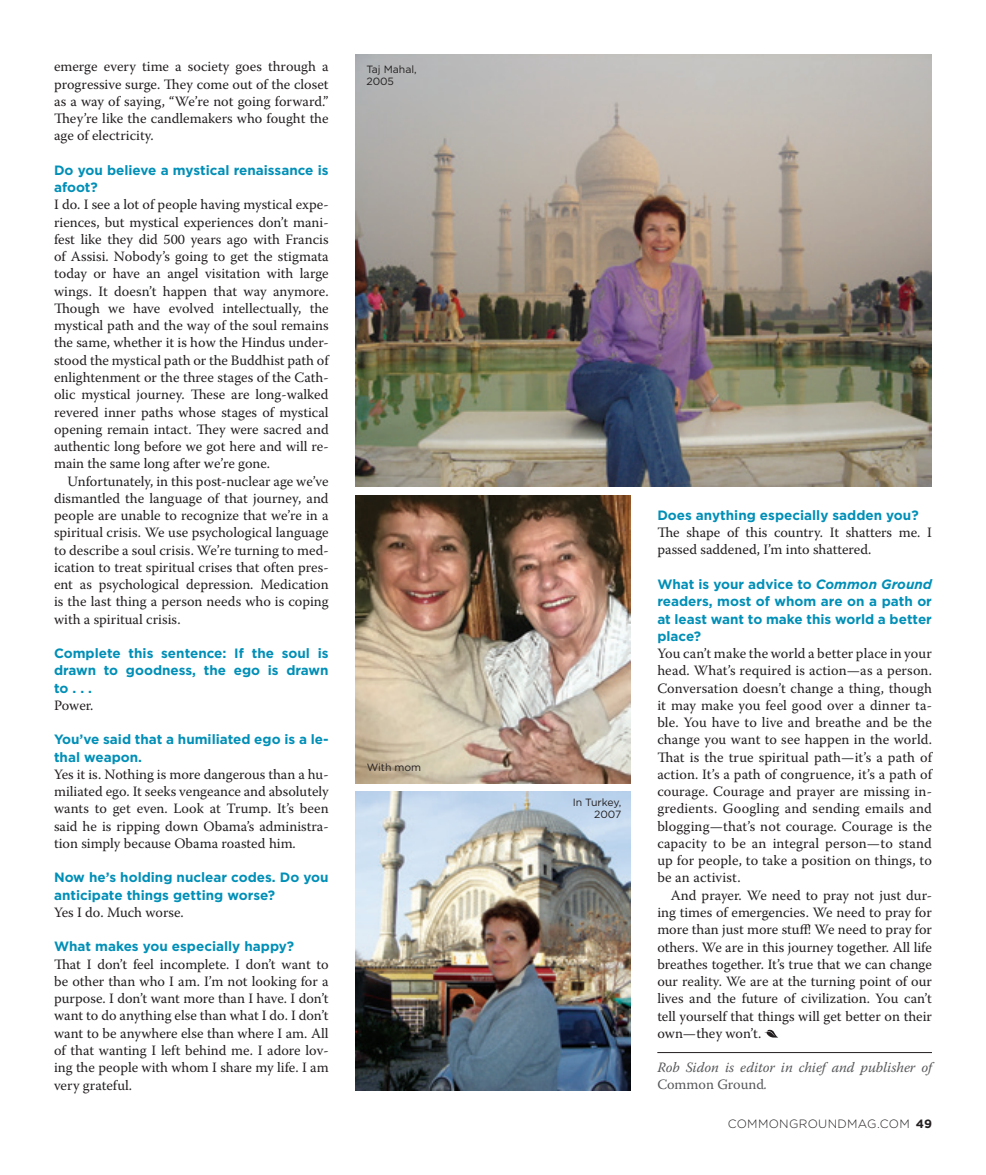
<style>
.page{position:relative;width:986px;height:1175px;background:#fff}
.page>*{position:absolute;margin:0;border:0;box-sizing:border-box;transform-origin:0 0}
.t1{font:14.25px/17.2px "Warnock Pro";color:#231f20;text-align:justify}
.t2{font:italic 14.25px/17.2px "Warnock Pro";color:#57585a}
.t3{font:700 13.5px/17.2px "Gotham";color:#008fb7}
.t4{font:300 12px "Gotham";letter-spacing:.025em;color:#231f20}
.t5{font:10.5px/12px "Gotham";letter-spacing:-.005em;color:#231f20}
.s1{font-style:italic}
.s2{font-style:normal}
.s3{font-weight:700}
</style>
<div class="page">
<hr style="left:657px;top:1052px;width:275px;height:1px;background:#231f20">
<svg style="left:764px;top:1029px;width:14px;height:9px"></svg>
<img style="left:356px;top:495px;width:274px;height:288px">
<img style="left:356px;top:791px;width:274px;height:299px">
<img style="left:356px;top:54px;width:576px;height:432px">
<p class="t1" style="left:54px;top:58px;width:276px">emerge every time a society goes through a progressive surge. They come out of the closet as a way of saying, “We’re not going forward.” They’re like the candlemakers who fought the age of electricity.</p>
<p class="t3" style="left:54px;top:161px;width:276px">Do you believe a mystical renaissance is afoot?</p>
<p class="t1" style="left:54px;top:196px;width:276px">I do. I see a lot of people having mystical expe&shy;riences, but mystical experiences don’t mani&shy;fest like they did 500 years ago with Francis of Assisi. Nobody’s going to get the stigmata today or have an angel visitation with large wings. It doesn’t happen that way anymore.<br>Though we have evolved intellectually, the mystical path and the way of the soul remains the same, whether it is how the Hindus under&shy;stood the mystical path or the Buddhist path of enlightenment or the three stages of the Cath&shy;olic mystical journey. These are long-walked revered inner paths whose stages of mystical opening remain intact. They were sacred and authentic long before we got here and will re&shy;main the same long after we’re gone.</p>
<p class="t1" style="left:54px;top:472px;width:276px;text-indent:13px">Unfortunately, in this post-nuclear age we’ve dismantled the language of that journey, and people are unable to recognize that we’re in a spiritual crisis. We use psychological language to describe a soul crisis. We’re turning to med&shy;ication to treat spiritual crises that often pres&shy;ent as psychological depression. Medication is the last thing a person needs who is coping with a spiritual crisis.</p>
<p class="t3" style="left:54px;top:644px;width:276px;text-align:justify">Complete this sentence: If the soul is drawn to goodness, the ego is drawn to...</p>
<p class="t1" style="left:54px;top:696px;width:41px">Power.</p>
<p class="t3" style="left:54px;top:730px;width:276px">You’ve said that a humiliated ego is a le&shy;thal weapon.</p>
<p class="t1" style="left:54px;top:765px;width:276px">Yes it is. Nothing is more dangerous than a hu&shy;miliated ego. It seeks vengeance and absolutely wants to get even. Look at Trump. It’s been said he is ripping down Obama’s administra&shy;tion simply because Obama roasted him.</p>
<p class="t3" style="left:54px;top:868px;width:276px">Now he’s holding nuclear codes. Do you anticipate things getting worse?</p>
<p class="t1" style="left:54px;top:903px;width:131px">Yes I do. Much worse.</p>
<p class="t3" style="left:54px;top:937px;width:241px">What makes you especially happy?</p>
<p class="t1" style="left:54px;top:955px;width:276px">That I don’t feel incomplete. I don’t want to be other than who I am. I’m not looking for a purpose. I don’t want more than I have. I don’t want to do anything else than what I do. I don’t want to be anywhere else than where I am. All of that wanting I left behind me. I adore lov&shy;ing the people with whom I share my life. I am very grateful.</p>
<p class="t5" style="left:366px;top:63px;width:52px">Taj Mahal,<br>2005</p>
<p class="t5" style="left:366px;top:761px;width:56px">With mom</p>
<p class="t5" style="left:572px;top:795px;width:50px;text-align:right">In Turkey,<br>2007</p>
<p class="t3" style="left:657px;top:506px;width:263px">Does anything especially sadden you?</p>
<p class="t1" style="left:657px;top:523px;width:276px">The shape of this country. It shatters me. I passed saddened, I’m into shattered.</p>
<p class="t3" style="left:657px;top:575px;width:276px;text-align:justify">What is your advice to <span class="s1">Common Ground </span>readers, most of whom are on a path or at least want to make this world a better place?</p>
<p class="t1" style="left:657px;top:644px;width:276px">You can’t make the world a better place in your head. What’s required is action—as a person.<br>Conversation doesn’t change a thing, though it may make you feel good over a dinner ta&shy;ble. You have to live and breathe and be the change you want to see happen in the world.<br>That is the true spiritual path—it’s a path of action. It’s a path of congruence, it’s a path of courage. Courage and prayer are missing in&shy;gredients. Googling and sending emails and blogging—that’s not courage. Courage is the capacity to be an integral person—to stand up for people, to take a position on things, to be an activist.</p>
<p class="t1" style="left:657px;top:886px;width:276px;text-indent:13px">And prayer. We need to pray not just dur&shy;ing times of emergencies. We need to pray for more than just more stuff! We need to pray for others. We are in this journey together. All life breathes together. It’s true that we can change our reality. We are at the turning point of our lives and the future of civilization. You can’t tell yourself that things will get better on their own—they won’t.</p>
<p class="t2" style="left:657px;top:1058px;width:276px">Rob Sidon is editor in chief and publisher of<br><span class="s2">Common Ground</span>.</p>
<p class="t4" style="left:727px;top:1116px;width:206px">COMMONGROUNDMAG.COM <span class="s3">49</span></p>
</div>
